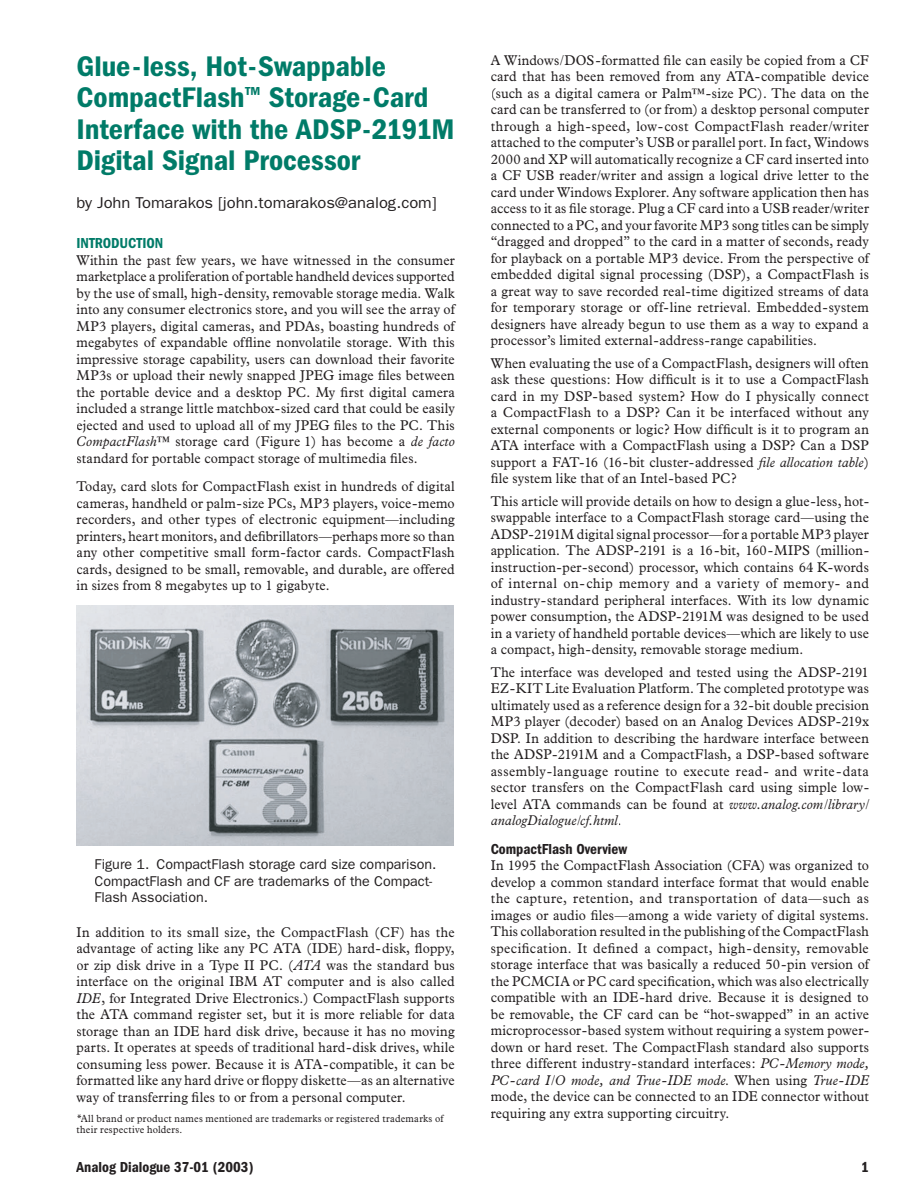
<style>
.page{position:relative;width:923px;height:1194px;background:#fff}
.page>*{position:absolute;margin:0;border:0;box-sizing:border-box;transform-origin:0 0}
.t1{font:600 condensed 29.4px/31.3px "Franklin Gothic";letter-spacing:-.005em;color:#007b68;scale:1.05 1}
.t2{font:15.75px "Franklin Gothic";color:#231f20;scale:1.05 1}
.t3{font:600 condensed 15px "Franklin Gothic";color:#231f20}
.t4{font:600 condensed 15px "Franklin Gothic";color:#007b68}
.t5{font:14.25px/16.5px "Plantin";letter-spacing:.015em;color:#231f20;text-align:justify;scale:.93 1}
.t6{font:14.25px/16.5px "Franklin Gothic";color:#231f20}
.t7{font:10.5px/11.2px "Plantin";letter-spacing:.025em;color:#231f20;scale:.93 1}
.s1{font-style:italic}
.s2{font-family:"Univers"}
</style>
<div class="page">
<img style="left:77px;top:605px;width:376px;height:241px">
<h1 class="t1" style="left:76px;top:51px;width:362px">Glue-less, Hot-Swappable<br>CompactFlash<sup>™</sup> Storage-Card<br>Interface with the ADSP-2191M<br>Digital Signal Processor</h1>
<p class="t2" style="left:76px;top:193px;width:344px">by John Tomarakos [john.tomarakos@analog.com]</p>
<p class="t4" style="left:76px;top:235px;width:88px">INTRODUCTION</p>
<p class="t5" style="left:76px;top:252px;width:408px">Within the past few years, we have witnessed in the consumer marketplace a proliferation of portable handheld devices supported by the use of small, high-density, removable storage media. Walk into any consumer electronics store, and you will see the array of MP3 players, digital cameras, and PDAs, boasting hundreds of megabytes of expandable offline nonvolatile storage. With this impressive storage capability, users can download their favorite MP3s or upload their newly snapped JPEG image files between the portable device and a desktop PC. My first digital camera included a strange little matchbox-sized card that could be easily ejected and used to upload all of my JPEG files to the PC. This <span class="s1">CompactFlash™</span> storage card (Figure 1) has become a <span class="s1">de facto </span>standard for portable compact storage of multimedia files.</p>
<p class="t5" style="left:76px;top:478px;width:408px">Today, card slots for CompactFlash exist in hundreds of digital cameras, handheld or palm-size PCs, MP3 players, voice-memo recorders, and other types of electronic equipment—including printers, heart monitors, and defibrillators—perhaps more so than any other competitive small form-factor cards. CompactFlash cards, designed to be small, removable, and durable, are offered in sizes from 8 megabytes up to 1 gigabyte.</p>
<p class="t6" style="left:94px;top:856px;width:343px">Figure 1. CompactFlash storage card size comparison.<br>CompactFlash and CF are trademarks of the Compact-<br>Flash Association.</p>
<p class="t5" style="left:76px;top:924px;width:408px">In addition to its small size, the CompactFlash (CF) has the advantage of acting like any PC ATA (IDE) hard-disk, floppy, or zip disk drive in a Type II PC. (<span class="s1">ATA</span> was the standard bus interface on the original IBM AT computer and is also called <span class="s1">IDE</span>, for Integrated Drive Electronics.) CompactFlash supports the ATA command register set, but it is more reliable for data storage than an IDE hard disk drive, because it has no moving parts. It operates at speeds of traditional hard-disk drives, while consuming less power. Because it is ATA-compatible, it can be formatted like any hard drive or floppy diskette—as an alternative way of transferring files to or from a personal computer.</p>
<p class="t7" style="left:76px;top:1113px;width:396px"><span class="s2">*</span>All brand or product names mentioned are trademarks or registered trademarks of their respective holders.</p>
<p class="t5" style="left:490px;top:52px;width:408px">A Windows/DOS-formatted file can easily be copied from a CF card that has been removed from any ATA-compatible device (such as a digital camera or Palm™-size PC). The data on the card can be transferred to (or from) a desktop personal computer through a high-speed, low-cost CompactFlash reader/writer attached to the computer’s USB or parallel port. In fact, Windows 2000 and XP will automatically recognize a CF card inserted into a CF USB reader/writer and assign a logical drive letter to the card under Windows Explorer. Any software application then has access to it as file storage. Plug a CF card into a USB reader/writer connected to a PC, and your favorite MP3 song titles can be simply “dragged and dropped” to the card in a matter of seconds, ready for playback on a portable MP3 device. From the perspective of embedded digital signal processing (DSP), a CompactFlash is a great way to save recorded real-time digitized streams of data for temporary storage or off-line retrieval. Embedded-system designers have already begun to use them as a way to expand a processor’s limited external-address-range capabilities.</p>
<p class="t5" style="left:490px;top:355px;width:408px">When evaluating the use of a CompactFlash, designers will often ask these questions: How difficult is it to use a CompactFlash card in my DSP-based system? How do I physically connect a CompactFlash to a DSP? Can it be interfaced without any external components or logic? How difficult is it to program an ATA interface with a CompactFlash using a DSP? Can a DSP support a FAT-16 (16-bit cluster-addressed <span class="s1">file allocation table</span>) file system like that of an Intel-based PC?</p>
<p class="t5" style="left:490px;top:493px;width:408px">This article will provide details on how to design a glue-less, hot&shy;swappable interface to a CompactFlash storage card—using the ADSP-2191M digital signal processor—for a portable MP3 player application. The ADSP-2191 is a 16-bit, 160-MIPS (million&shy;instruction-per-second) processor, which contains 64 K-words of internal on-chip memory and a variety of memory- and industry-standard peripheral interfaces. With its low dynamic power consumption, the ADSP-2191M was designed to be used in a variety of handheld portable devices—which are likely to use a compact, high-density, removable storage medium.</p>
<p class="t5" style="left:490px;top:664px;width:408px">The interface was developed and tested using the ADSP-2191<br>EZ-KIT Lite Evaluation Platform. The completed prototype was ultimately used as a reference design for a 32-bit double precision MP3 player (decoder) based on an Analog Devices ADSP-219x DSP. In addition to describing the hardware interface between the ADSP-2191M and a CompactFlash, a DSP-based software assembly-language routine to execute read- and write-data sector transfers on the CompactFlash card using simple low&shy;level ATA commands can be found at <span class="s1">www.analog.com/library/ analogDialogue/cf.html</span>.</p>
<p class="t3" style="left:490px;top:840px;width:138px">CompactFlash Overview</p>
<p class="t5" style="left:490px;top:857px;width:408px">In 1995 the CompactFlash Association (CFA) was organized to develop a common standard interface format that would enable the capture, retention, and transportation of data—such as images or audio files—among a wide variety of digital systems.<br>This collaboration resulted in the publishing of the CompactFlash specification. It defi ned a compact, high-density, removable storage interface that was basically a reduced 50-pin version of the PCMCIA or PC card specification, which was also electrically compatible with an IDE-hard drive. Because it is designed to be removable, the CF card can be “hot-swapped” in an active microprocessor-based system without requiring a system power&shy;down or hard reset. The CompactFlash standard also supports three different industry-standard interfaces: <span class="s1">PC-Memory mode, PC-card I/O mode, and True-IDE mode</span>. When using <span class="s1">True-IDE </span>mode, the device can be connected to an IDE connector without requiring any extra supporting circuitry.</p>
<p class="t3" style="left:76px;top:1158px;width:179px">Analog Dialogue 37-01 (2003)</p>
<p class="t3" style="left:861px;top:1158px;width:9px">1</p>
</div>
